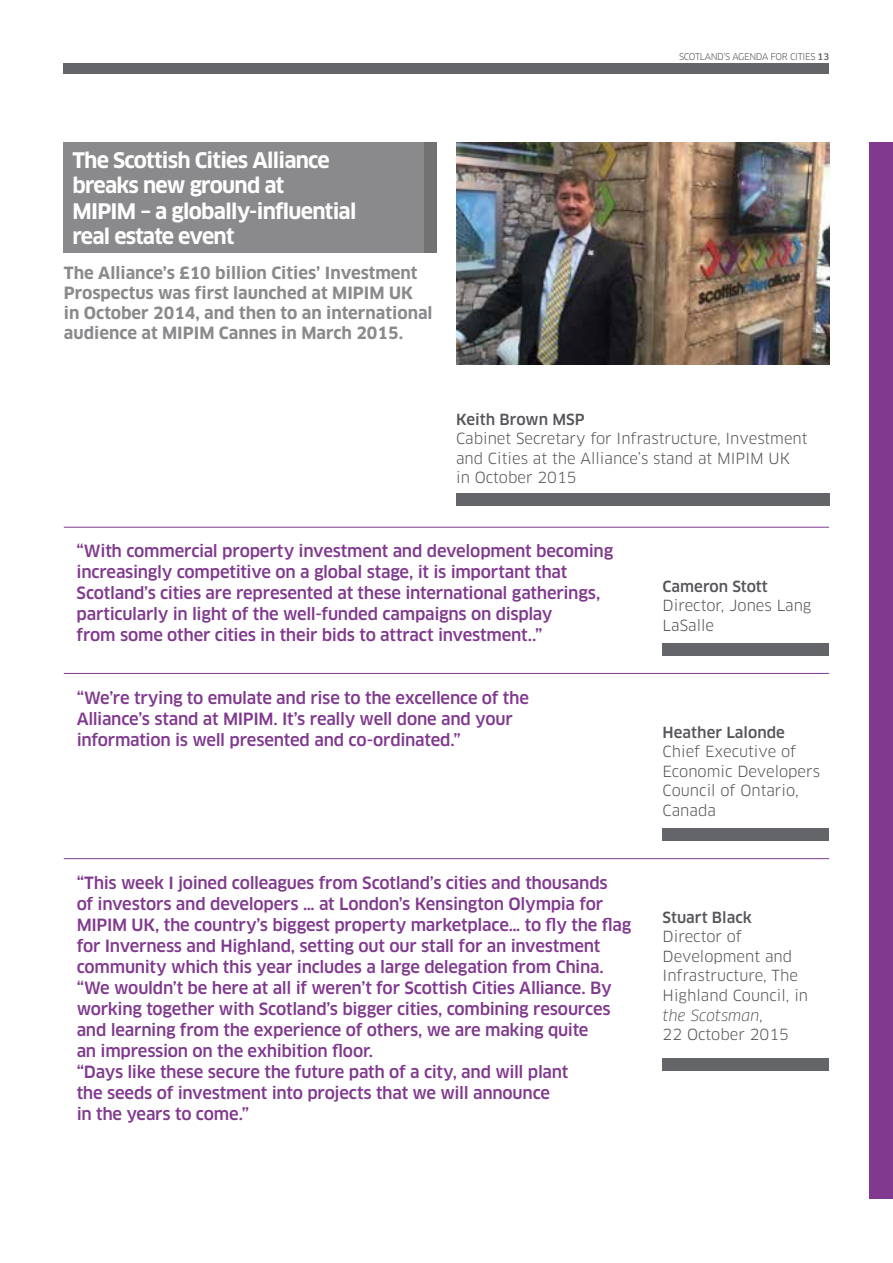
<style>
.page{position:relative;width:893px;height:1263px;background:#fff}
.page>*{position:absolute;margin:0;border:0;box-sizing:border-box;transform-origin:0 0}
.t1{font:700 21px/25.2px "Clan";letter-spacing:-.035em;color:#fff}
.t2{font:500 16.5px/21px "Clan";letter-spacing:-.015em;color:#80398e}
.t3{font:700 16.5px/19.8px "Clan";color:#8a8a8d}
.t4{font:15px/19.5px "Clan";color:#55565a}
.t5{font:500 15px "Clan";color:#55565a}
.t6{font:italic 15px "Clan LF";color:#55565a}
.t7{font:9px "Clan";letter-spacing:-.035em;color:#55565a}
.s1{font-weight:500;color:#646569}
.s2{font-family:"Clan";font-style:normal}
</style>
<div class="page">
<div style="left:64px;top:63px;width:765px;height:10px;background:#646569"></div>
<div style="left:870px;top:142px;width:23px;height:1057px;background:#80398e"></div>
<img style="left:456px;top:142px;width:373px;height:223px">
<div style="left:663px;top:643px;width:166px;height:13px;background:#646569"></div>
<div style="left:456px;top:493px;width:373px;height:13px;background:#646569"></div>
<div style="left:663px;top:828px;width:166px;height:13px;background:#646569"></div>
<div style="left:663px;top:1058px;width:166px;height:13px;background:#646569"></div>
<hr style="left:64px;top:527px;width:765px;height:1px;background:#80398e">
<hr style="left:64px;top:673px;width:765px;height:1px;background:#80398e">
<hr style="left:64px;top:858px;width:765px;height:1px;background:#80398e">
<div style="left:64px;top:142px;width:373px;height:111px;background:#8a8a8d"></div>
<div style="left:424px;top:142px;width:13px;height:111px;background:#717271"></div>
<p class="t7" style="left:679px;top:51px;width:152px">SCOTLAND’S AGENDA FOR CITIES <span class="s1">13</span></p>
<p class="t1" style="left:72px;top:148px;width:286px">The Scottish Cities Alliance breaks new ground at<br>MIPIM – a globally-influential real estate event</p>
<p class="t3" style="left:64px;top:264px;width:370px">The Alliance’s £10 billion Cities’ Investment Prospectus was first launched at MIPIM UK<br>in October 2014, and then to an international audience at MIPIM Cannes in March 2015.</p>
<p class="t5" style="left:456px;top:410px;width:130px">Keith Brown MSP</p>
<p class="t4" style="left:456px;top:429px;width:353px">Cabinet Secretary for Infrastructure, Investment and Cities at the Alliance’s stand at MIPIM UK in October 2015</p>
<p class="t2" style="left:77px;top:541px;width:538px">“With commercial property investment and development becoming increasingly competitive on a global stage, it is important that Scotland’s cities are represented at these international gatherings, particularly in light of the well-funded campaigns on display<br>from some other cities in their bids to attract investment..”</p>
<p class="t2" style="left:77px;top:687px;width:454px">“We’re trying to emulate and rise to the excellence of the<br>Alliance’s stand at MIPIM. It’s really well done and your information is well presented and co-ordinated.”</p>
<p class="t2" style="left:77px;top:872px;width:556px">“This week I joined colleagues from Scotland’s cities and thousands<br>of investors and developers … at London’s Kensington Olympia for MIPIM UK, the country’s biggest property marketplace… to fly the flag for Inverness and Highland, setting out our stall for an investment community which this year includes a large delegation from China. “We wouldn’t be here at all if weren’t for Scottish Cities Alliance. By working together with Scotland’s bigger cities, combining resources and learning from the experience of others, we are making quite<br>an impression on the exhibition floor.<br>“Days like these secure the future path of a city, and will plant<br>the seeds of investment into projects that we will announce<br>in the years to come.”</p>
<p class="t5" style="left:663px;top:577px;width:107px">Cameron Stott</p>
<p class="t4" style="left:663px;top:596px;width:150px">Director, Jones Lang<br>LaSalle</p>
<p class="t5" style="left:663px;top:723px;width:124px">Heather Lalonde</p>
<p class="t4" style="left:663px;top:742px;width:159px">Chief Executive of<br>Economic Developers<br>Council of Ontario,<br>Canada</p>
<p class="t5" style="left:663px;top:908px;width:91px">Stuart Black</p>
<p class="t4" style="left:663px;top:927px;width:147px">Director of<br>Development and<br>Infrastructure, The<br>Highland Council, in</p>
<p class="t6" style="left:663px;top:1007px;width:102px">the Scotsman<span class="s2">,</span></p>
<p class="t4" style="left:663px;top:1025px;width:128px">22 October 2015</p>
</div>
